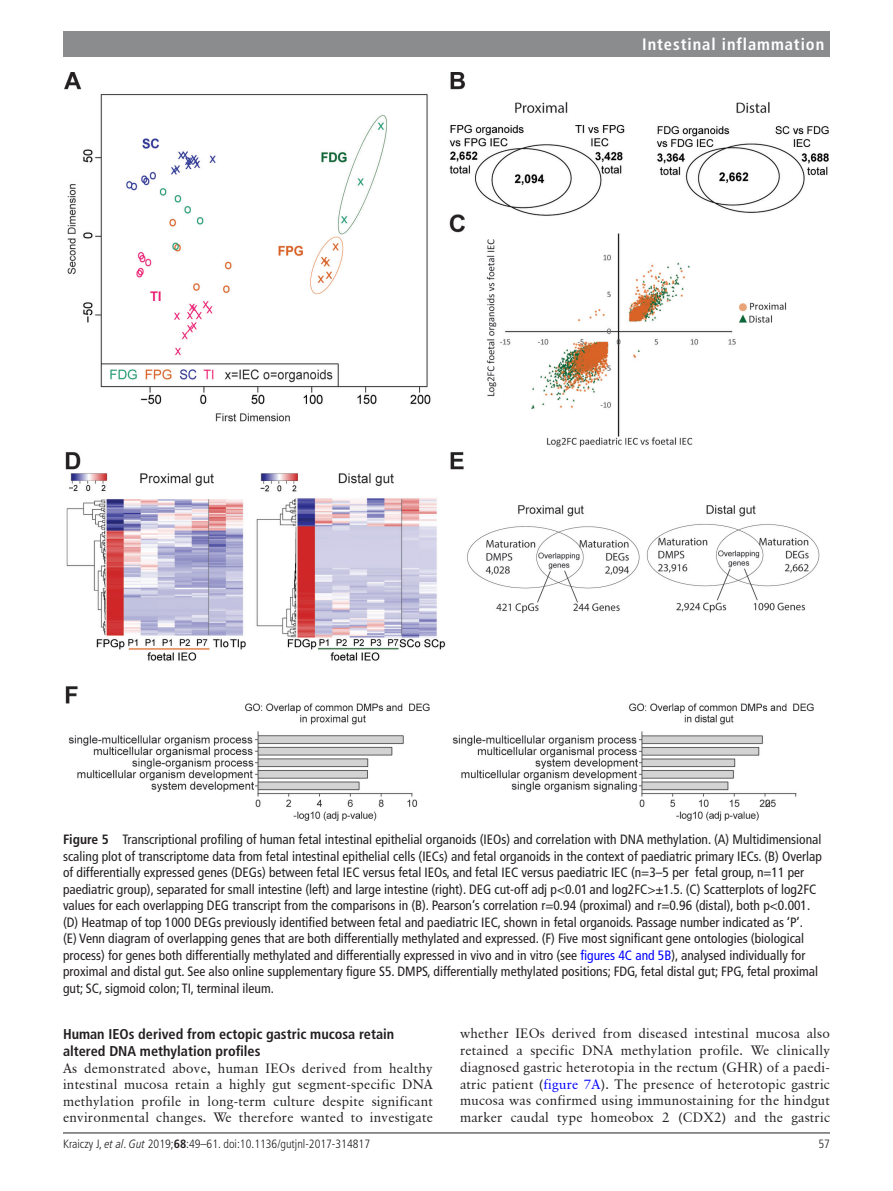
<style>
.page{position:relative;width:893px;height:1191px;background:#fff}
.page>*{position:absolute;margin:0;border:0;box-sizing:border-box;transform-origin:0 0}
.t1{font:700 condensed 16.5px "Frutiger LT Pro";letter-spacing:.055em;color:#fff}
.t2{font:700 condensed 14.25px/17.2px "Frutiger LT Pro";color:#231f20}
.t3{font:condensed 13.5px/16.5px "Frutiger LT Pro";color:#231f20}
.t4{font:13.5px/16.8px "Classical Garamond BT";letter-spacing:.015em;color:#231f20;text-align:justify}
.t5{font:300 condensed 12px "Frutiger LT Pro";color:#231f20}
.s1{font-weight:700}
.s2{color:#00f}
.s3{font-style:italic}
</style>
<div class="page">
<hr style="left:63px;top:1132px;width:767px;height:1px;background:#231f20">
<div style="left:63px;top:31px;width:767px;height:25px;background:#8a8c8e"></div>
<img style="left:64px;top:72px;width:764px;height:748px">
<p class="t1" style="left:642px;top:34px;width:184px">Intestinal inflammation</p>
<p class="t3" style="left:63px;top:831px;width:760px"><span class="s1">Figure 5</span> Transcriptional profiling of human fetal intestinal epithelial organoids (IEOs) and correlation with DNA methylation. (A) Multidimensional scaling plot of transcriptome data from fetal intestinal epithelial cells (IECs) and fetal organoids in the context of paediatric primary IECs. (B) Overlap of differentially expressed genes (DEGs) between fetal IEC versus fetal IEOs, and fetal IEC versus paediatric IEC (n=3–5 per fetal group, n=11 per paediatric group), separated for small intestine (left) and large intestine (right). DEG cut-off adj p&lt;0.01 and log2FC&gt;±1.5. (C) Scatterplots of log2FC values for each overlapping DEG transcript from the comparisons in (B). Pearson’s correlation r=0.94 (proximal) and r=0.96 (distal), both p&lt;0.001. (D) Heatmap of top 1000 DEGs previously identified between fetal and paediatric IEC, shown in fetal organoids. Passage number indicated as ‘P’.<br>(E) Venn diagram of overlapping genes that are both differentially methylated and expressed. (F) Five most significant gene ontologies (biological process) for genes both differentially methylated and differentially expressed in vivo and in vitro (see <span class="s2">figures 4C and 5B</span>), analysed individually for proximal and distal gut. See also online supplementary figure S5. DMPS, differentially methylated positions; FDG, fetal distal gut; FPG, fetal proximal gut; SC, sigmoid colon; TI, terminal ileum.</p>
<p class="t2" style="left:63px;top:1025px;width:333px">Human IEOs derived from ectopic gastric mucosa retain altered DNA methylation profiles</p>
<p class="t4" style="left:63px;top:1059px;width:371px">As demonstrated above, human IEOs derived from healthy intestinal mucosa retain a highly gut segment-specific DNA methylation profile in long-term culture despite significant environmental changes. We therefore wanted to investigate</p>
<p class="t4" style="left:460px;top:1025px;width:371px">whether IEOs derived from diseased intestinal mucosa also retained a specific DNA methylation profile. We clinically diagnosed gastric heterotopia in the rectum (GHR) of a paedi&shy;atric patient (<span class="s2">figure 7A</span>). The presence of heterotopic gastric mucosa was confirmed using immunostaining for the hindgut marker caudal type homeobox 2 (CDX2) and the gastric</p>
<p class="t5" style="left:63px;top:1136px;width:309px">Kraiczy J, <span class="s3">et al</span>. <span class="s3">Gut</span> 2019;<span class="s1">68</span>:49–61. doi:10.1136/gutjnl-2017-314817</p>
<p class="t5" style="left:818px;top:1136px;width:13px">57</p>
</div>
